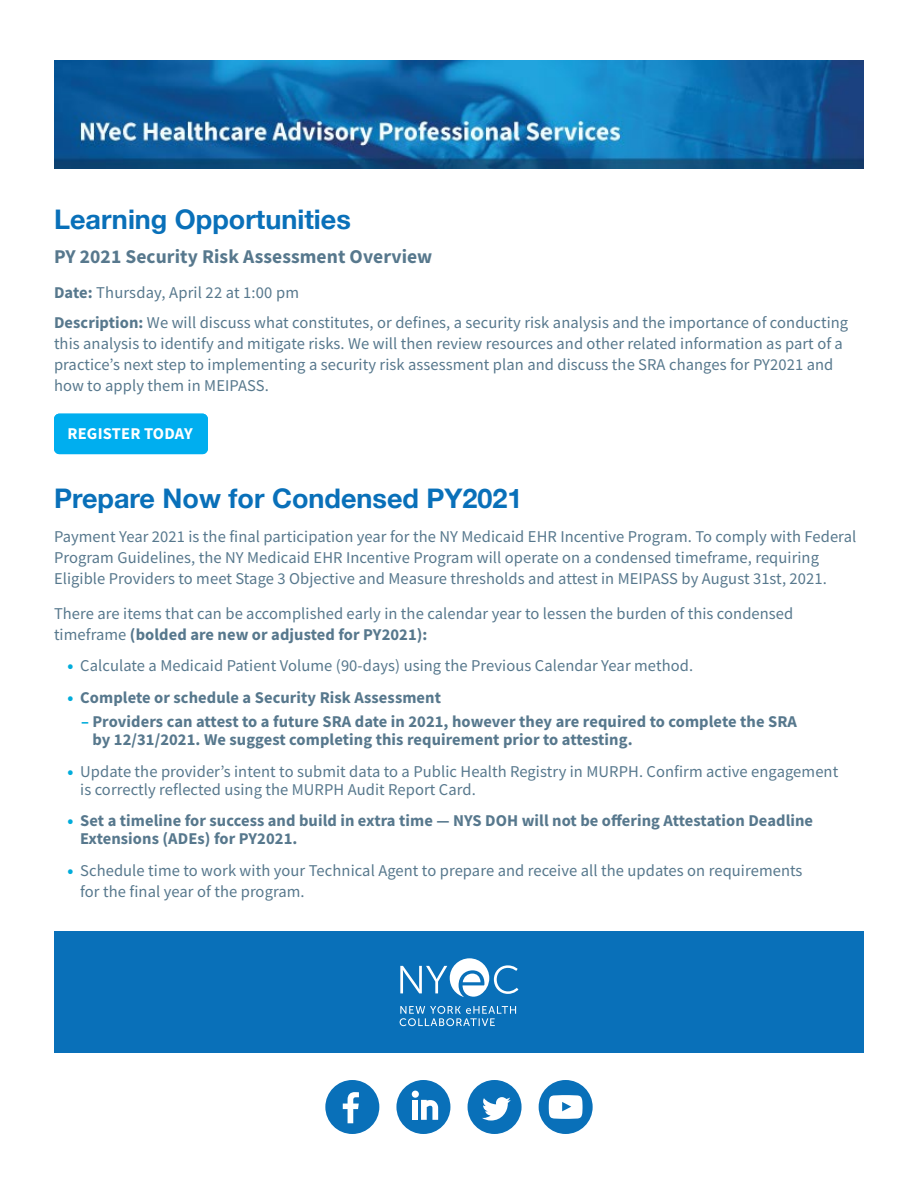
<style>
.page{position:relative;width:918px;height:1188px;background:#fff}
.page>*{position:absolute;margin:0;border:0;box-sizing:border-box;transform-origin:0 0}
.t1{font:700 27px "Helvetica Neue";color:#0970b9}
.t2{font:700 19.5px "Source Sans Pro";letter-spacing:.005em;color:#57788d}
.t3{font:16.5px/21px "Source Sans Pro";letter-spacing:.005em;color:#57788d}
.t4{font:700 16.5px/18px "Source Sans Pro";letter-spacing:.005em;color:#57788d}
.t5{font:700 16.5px "Source Sans Pro";letter-spacing:.01em;color:#fff}
.s1{font-weight:700}
.s2{font-weight:900;color:#00acdb}
.s3{color:#00acdb}
</style>
<div class="page">
<div style="left:54px;top:414px;width:154px;height:40px;background:#00aeef;border-radius:5px"></div>
<img style="left:54px;top:61px;width:810px;height:108px">
<div style="left:54px;top:932px;width:810px;height:121px;background:#0970b9"></div>
<svg style="left:400px;top:958px;width:118px;height:68px"></svg>
<div style="left:468px;top:1080px;width:54px;height:54px;background:#0970b9;border-radius:50%"></div>
<svg style="left:482px;top:1097px;width:29px;height:24px"></svg>
<div style="left:325px;top:1080px;width:54px;height:54px;background:#0970b9;border-radius:50%"></div>
<svg style="left:343px;top:1092px;width:16px;height:31px"></svg>
<div style="left:396px;top:1080px;width:54px;height:54px;background:#0970b9;border-radius:50%"></div>
<div style="left:412px;top:1100px;width:6px;height:20px;background:#fff"></div>
<svg style="left:421px;top:1100px;width:17px;height:20px"></svg>
<div style="left:412px;top:1091px;width:7px;height:7px;background:#fff;border-radius:50%"></div>
<div style="left:539px;top:1080px;width:54px;height:54px;background:#0970b9;border-radius:50%"></div>
<svg style="left:549px;top:1095px;width:34px;height:24px"></svg>
<h1 class="t1" style="left:54px;top:198px;width:298px">Learning Opportunities</h1>
<p class="t2" style="left:54px;top:244px;width:380px">PY 2021 Security Risk Assessment Overview</p>
<p class="t3" style="left:54px;top:277px;width:796px;line-height:30.5px"><span class="s1">Date:</span> Thursday, April 22 at 1:00 pm<br><span class="s1">Description:</span> We will discuss what constitutes, or defines, a security risk analysis and the importance of conducting</p>
<p class="t3" style="left:54px;top:333px;width:790px">this analysis to identify and mitigate risks. We will then review resources and other related information as part of a practice’s next step to implementing a security risk assessment plan and discuss the SRA changes for PY2021 and how to apply them in MEIPASS.</p>
<p class="t5" style="left:67px;top:423px;width:127px">REGISTER TODAY</p>
<h1 class="t1" style="left:54px;top:477px;width:470px">Prepare Now for Condensed PY2021</h1>
<p class="t3" style="left:54px;top:526px;width:804px">Payment Year 2021 is the final participation year for the NY Medicaid EHR Incentive Program. To comply with Federal<br>Program Guidelines, the NY Medicaid EHR Incentive Program will operate on a condensed timeframe, requiring<br>Eligible Providers to meet Stage 3 Objective and Measure thresholds and attest in MEIPASS by August 31st, 2021.</p>
<p class="t3" style="left:54px;top:602px;width:741px">There are items that can be accomplished early in the calendar year to lessen the burden of this condensed timeframe <span class="s1">(bolded are new or adjusted for PY2021):</span></p>
<p class="t3" style="left:67px;top:655px;width:627px"><span class="s2">•</span> Calculate a Medicaid Patient Volume (90-days) using the Previous Calendar Year method.</p>
<p class="t4" style="left:67px;top:688px;width:375px"><span class="s2">•</span> Complete or schedule a Security Risk Assessment</p>
<p class="t4" style="left:92px;top:713px;width:706px;text-indent:-11px"><span class="s3">–</span> Providers can attest to a future SRA date in 2021, however they are required to complete the SRA by 12/31/2021. We suggest completing this requirement prior to attesting.</p>
<p class="t3" style="left:80px;top:762px;width:760px;line-height:18px;text-indent:-13px"><span class="s2">•</span> Update the provider’s intent to submit data to a Public Health Registry in MURPH. Confirm active engagement is correctly reflected using the MURPH Audit Report Card.</p>
<p class="t4" style="left:80px;top:812px;width:735px;text-indent:-13px"><span class="s2">•</span> Set a timeline for success and build in extra time — NYS DOH will not be offering Attestation Deadline<br>Extensions (ADEs) for PY2021.</p>
<p class="t3" style="left:80px;top:860px;width:724px;text-indent:-13px"><span class="s2">•</span> Schedule time to work with your Technical Agent to prepare and receive all the updates on requirements for the final year of the program.</p>
</div>
